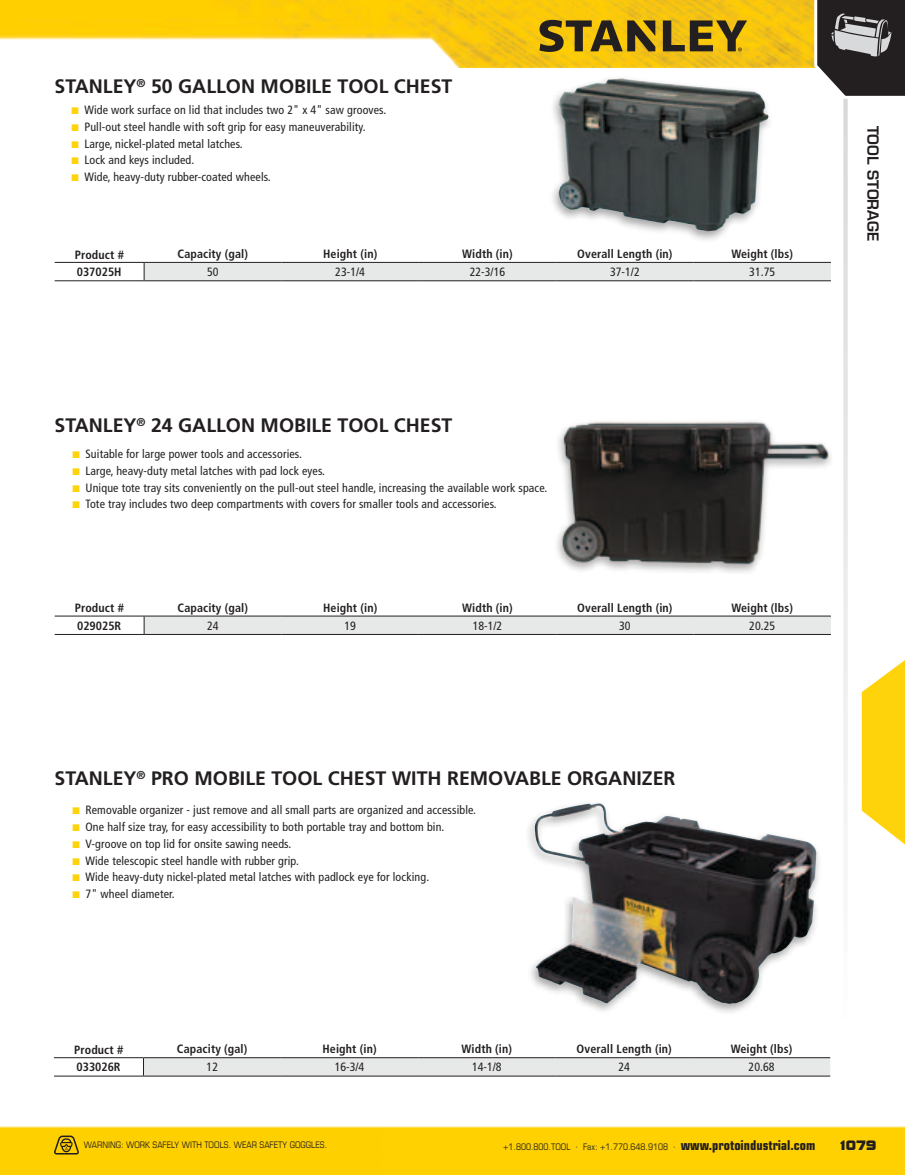
<style>
.page{position:relative;width:905px;height:1175px;background:#fff}
.page>*{position:absolute;margin:0;border:0;box-sizing:border-box;transform-origin:0 0}
.t1{font:700 19.5px "Frutiger LT Std";color:#231f20}
.t2{font:600 15px "Eurostile LT Std";color:#231f20}
.t3{font:14.25px "Bolt EF";color:#231f20}
.t4{font:condensed 12px "Frutiger LT Std";letter-spacing:.01em;color:#231f20}
.t5{font:700 condensed 12px "Frutiger LT Std";letter-spacing:.01em;color:#231f20}
.t6{font:condensed 9px "Eurostile LT Std";color:#231f20}
.s1{color:#ffd30c}
.s2{font-weight:700;font-size:13.5px}
</style>
<div class="page">
<img style="left:0;top:0;width:812px;height:68px">
<svg style="left:539px;top:20px;width:116px;height:32px;background:#896f16"></svg>
<svg style="left:663px;top:20px;width:84px;height:31px;background:#8f7518"></svg>
<img style="left:904px;top:1097px;width:1px;height:77px">
<div style="left:0;top:1126px;width:904px;height:48px;background:#ffd100"></div>
<svg style="left:843px;top:102px;width:4px;height:744px;fill:#e9eaeb"></svg>
<svg style="left:54px;top:1134px;width:26px;height:21px"></svg>
<svg style="left:861px;top:661px;width:43px;height:183px"></svg>
<div style="left:144px;top:263px;width:686px;height:17px;background:#e7e8e8"></div>
<hr style="left:55px;top:280px;width:89px;height:1px;background:#231f20">
<hr style="left:144px;top:280px;width:137px;height:1px;background:#231f20">
<hr style="left:281px;top:280px;width:138px;height:1px;background:#231f20">
<hr style="left:419px;top:280px;width:137px;height:1px;background:#231f20">
<hr style="left:556px;top:280px;width:137px;height:1px;background:#231f20">
<hr style="left:693px;top:280px;width:137px;height:1px;background:#231f20">
<hr style="left:55px;top:262px;width:89px;height:1px;background:#231f20">
<hr style="left:144px;top:262px;width:137px;height:1px;background:#231f20">
<hr style="left:281px;top:262px;width:138px;height:1px;background:#231f20">
<hr style="left:419px;top:262px;width:137px;height:1px;background:#231f20">
<hr style="left:556px;top:262px;width:137px;height:1px;background:#231f20">
<hr style="left:693px;top:262px;width:137px;height:1px;background:#231f20">
<div style="left:144px;top:616px;width:686px;height:18px;background:#e7e8e8"></div>
<hr style="left:55px;top:634px;width:89px;height:1px;background:#231f20">
<hr style="left:144px;top:634px;width:137px;height:1px;background:#231f20">
<hr style="left:281px;top:634px;width:138px;height:1px;background:#231f20">
<hr style="left:419px;top:634px;width:137px;height:1px;background:#231f20">
<hr style="left:556px;top:634px;width:137px;height:1px;background:#231f20">
<hr style="left:693px;top:634px;width:137px;height:1px;background:#231f20">
<hr style="left:55px;top:615px;width:89px;height:1px;background:#231f20">
<hr style="left:144px;top:615px;width:137px;height:1px;background:#231f20">
<hr style="left:281px;top:615px;width:138px;height:1px;background:#231f20">
<hr style="left:419px;top:615px;width:137px;height:1px;background:#231f20">
<hr style="left:556px;top:615px;width:137px;height:1px;background:#231f20">
<hr style="left:693px;top:615px;width:137px;height:1px;background:#231f20">
<div style="left:143px;top:1058px;width:687px;height:17px;background:#e7e8e8"></div>
<hr style="left:54px;top:1075px;width:89px;height:1px;background:#231f20">
<hr style="left:143px;top:1075px;width:138px;height:1px;background:#231f20">
<hr style="left:281px;top:1075px;width:137px;height:1px;background:#231f20">
<hr style="left:418px;top:1075px;width:137px;height:1px;background:#231f20">
<hr style="left:555px;top:1075px;width:138px;height:1px;background:#231f20">
<hr style="left:693px;top:1075px;width:137px;height:1px;background:#231f20">
<hr style="left:54px;top:1057px;width:89px;height:1px;background:#231f20">
<hr style="left:143px;top:1057px;width:138px;height:1px;background:#231f20">
<hr style="left:281px;top:1057px;width:137px;height:1px;background:#231f20">
<hr style="left:418px;top:1057px;width:137px;height:1px;background:#231f20">
<hr style="left:555px;top:1057px;width:138px;height:1px;background:#231f20">
<hr style="left:693px;top:1057px;width:137px;height:1px;background:#231f20">
<svg style="left:812px;top:0;width:92px;height:102px;background:#615d5b"></svg>
<div style="left:549px;top:75px;width:225px;height:168px;background:#231f20;opacity:.4"></div>
<img style="left:559px;top:79px;width:209px;height:152px">
<img style="left:557px;top:421px;width:274px;height:152px">
<div style="left:524px;top:799px;width:298px;height:216px;background:#231f20;opacity:.4"></div>
<img style="left:534px;top:803px;width:83px;height:200px">
<h1 class="t1" style="left:55px;top:75px;width:137px">STANLEY<sup>®</sup> 50 GALL</h1>
<h1 class="t1" style="left:226px;top:75px;width:206px">ON MOBILE TOOL CHEST</h1>
<p class="t4" style="left:71px;top:103px;width:316px"><span class="s1">■</span> Wide work surface on lid that includes two 2" x 4" saw grooves.</p>
<p class="t4" style="left:71px;top:120px;width:295px"><span class="s1">■</span> Pull-out steel handle with soft grip for easy maneuverability.</p>
<p class="t4" style="left:71px;top:137px;width:173px"><span class="s1">■</span> Large, nickel-plated metal latches.</p>
<p class="t4" style="left:71px;top:153px;width:124px"><span class="s1">■</span> Lock and keys included.</p>
<p class="t4" style="left:71px;top:170px;width:201px"><span class="s1">■</span> Wide, heavy-duty rubber-coated wheels.</p>
<p class="t5" style="left:75px;top:247px;width:51px">Product #</p>
<p class="t5" style="left:177px;top:247px;width:72px">Capacity (gal)</p>
<p class="t5" style="left:323px;top:247px;width:56px">Height (in)</p>
<p class="t5" style="left:462px;top:247px;width:52px">Width (in)</p>
<p class="t5" style="left:577px;top:247px;width:97px">Overall Length (in)</p>
<p class="t5" style="left:731px;top:247px;width:63px">Weight (lbs)</p>
<p class="t5" style="left:77px;top:265px;width:46px">037025H</p>
<p class="t4" style="left:207px;top:265px;width:13px">50</p>
<p class="t4" style="left:335px;top:265px;width:31px">23-1/4</p>
<p class="t4" style="left:470px;top:265px;width:37px">22-3/16</p>
<p class="t4" style="left:610px;top:265px;width:31px">37-1/2</p>
<p class="t4" style="left:749px;top:265px;width:27px">31.75</p>
<h1 class="t1" style="left:55px;top:414px;width:137px">STANLEY<sup>®</sup> 24 GALL</h1>
<h1 class="t1" style="left:226px;top:414px;width:206px">ON MOBILE TOOL CHEST</h1>
<p class="t4" style="left:73px;top:447px;width:231px"><span class="s1">■</span> Suitable for large power tools and accessories.</p>
<p class="t4" style="left:73px;top:464px;width:254px"><span class="s1">■</span> Large, heavy-duty metal latches with pad lock eyes.</p>
<p class="t4" style="left:73px;top:480px;width:476px"><span class="s1">■</span> Unique tote tray sits conveniently on the pull-out steel handle, increasing the available work space.</p>
<p class="t4" style="left:73px;top:497px;width:425px"><span class="s1">■</span> Tote tray includes two deep compartments with covers for smaller tools and accessories.</p>
<p class="t5" style="left:75px;top:601px;width:51px">Product #</p>
<p class="t5" style="left:177px;top:600px;width:72px">Capacity (gal)</p>
<p class="t5" style="left:323px;top:600px;width:56px">Height (in)</p>
<p class="t5" style="left:462px;top:600px;width:52px">Width (in)</p>
<p class="t5" style="left:577px;top:600px;width:97px">Overall Length (in)</p>
<p class="t5" style="left:731px;top:600px;width:63px">Weight (lbs)</p>
<p class="t5" style="left:77px;top:618px;width:46px">029025R</p>
<p class="t4" style="left:207px;top:618px;width:13px">24</p>
<p class="t4" style="left:344px;top:618px;width:13px">19</p>
<p class="t4" style="left:472px;top:618px;width:31px">18-1/2</p>
<p class="t4" style="left:619px;top:618px;width:13px">30</p>
<p class="t4" style="left:749px;top:618px;width:27px">20.25</p>
<h1 class="t1" style="left:55px;top:767px;width:311px">STANLEY<sup>®</sup> PRO MOBILE TOOL CHEST</h1>
<h1 class="t1" style="left:392px;top:767px;width:262px">WITH REM OVABLE ORGAN IZER</h1>
<p class="t4" style="left:73px;top:803px;width:405px"><span class="s1">■</span> Removable organizer - just remove and all small parts are organized and accessible.</p>
<p class="t4" style="left:73px;top:820px;width:373px"><span class="s1">■</span> One half size tray, for easy accessibility to both portable tray and bottom bin.</p>
<p class="t4" style="left:73px;top:836px;width:220px"><span class="s1">■</span> V-groove on top lid for onsite sawing needs.</p>
<p class="t4" style="left:73px;top:853px;width:228px"><span class="s1">■</span> Wide telescopic steel handle with rubber grip.</p>
<p class="t4" style="left:73px;top:870px;width:358px"><span class="s1">■</span> Wide heavy-duty nickel-plated metal latches with padlock eye for locking.</p>
<p class="t4" style="left:73px;top:886px;width:104px"><span class="s1">■</span> 7" wheel diameter.</p>
<p class="t5" style="left:74px;top:1042px;width:51px">Product #</p>
<p class="t5" style="left:177px;top:1042px;width:72px">Capacity (gal)</p>
<p class="t5" style="left:322px;top:1042px;width:56px">Height (in)</p>
<p class="t5" style="left:461px;top:1042px;width:52px">Width (in)</p>
<p class="t5" style="left:576px;top:1042px;width:97px">Overall Length (in)</p>
<p class="t5" style="left:730px;top:1042px;width:63px">Weight (lbs)</p>
<p class="t5" style="left:76px;top:1060px;width:46px">033026R</p>
<p class="t4" style="left:207px;top:1060px;width:13px">12</p>
<p class="t4" style="left:334px;top:1060px;width:31px">16-3/4</p>
<p class="t4" style="left:472px;top:1060px;width:31px">14-1/8</p>
<p class="t4" style="left:618px;top:1060px;width:13px">24</p>
<p class="t4" style="left:748px;top:1060px;width:27px">20.68</p>
<p class="t2" style="left:882px;top:126px;width:117px;rotate:90deg">Tool Storage</p>
<p class="t6" style="left:84px;top:1139px;width:245px">WARNING: WORK SAFELY WITH TOOLS. WEAR SAFETY GOGGLES.</p>
<p class="t6" style="left:503px;top:1141px;width:314px">+1.800.800.TOOL · Fax: +1.770.648.9108 · <span class="s2">www.protoindustrial.com</span></p>
<p class="t3" style="left:840px;top:1137px;width:38px">1079</p>
</div>
